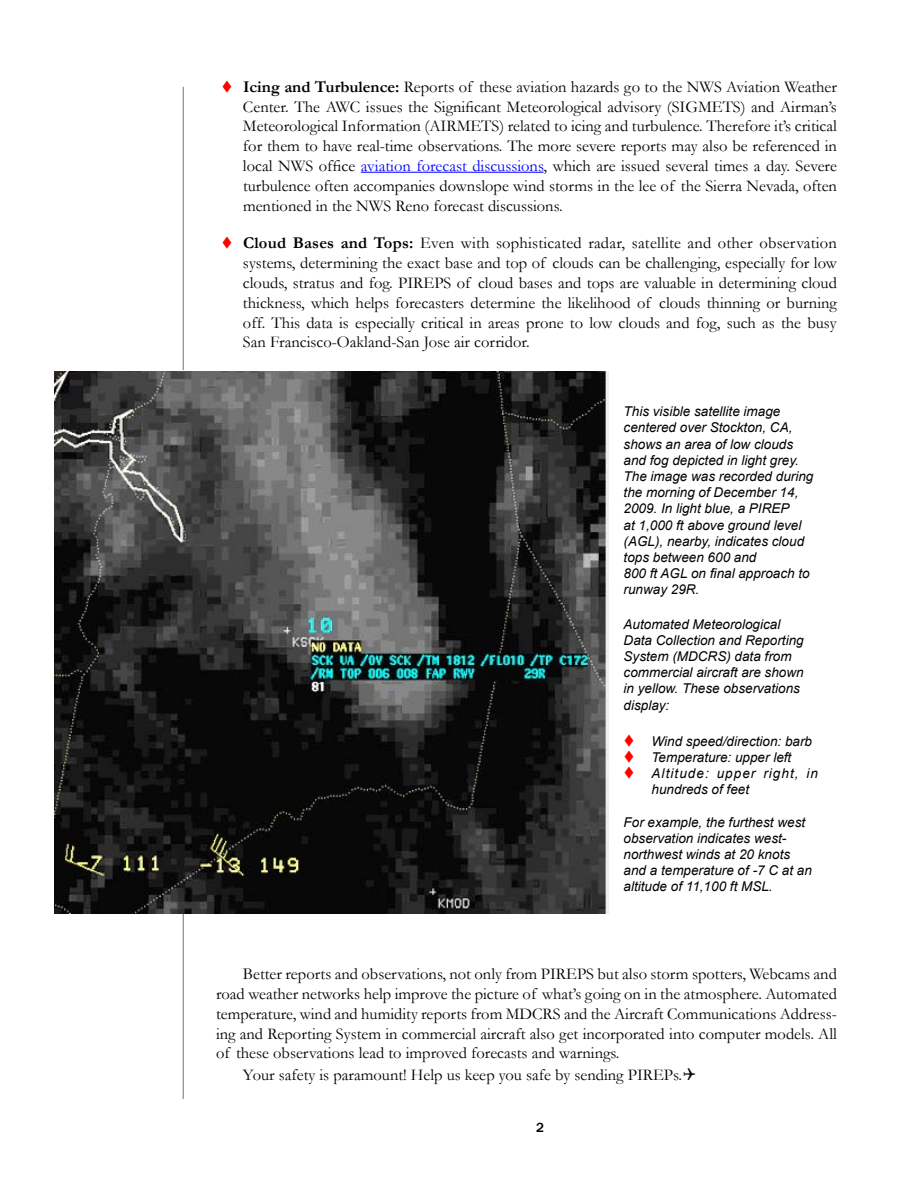
<style>
.page{position:relative;width:918px;height:1188px;background:#fff}
.page>*{position:absolute;margin:0;border:0;box-sizing:border-box;transform-origin:0 0}
.t1{font:16.5px/19.8px "Garamond";color:#000;text-align:justify}
.t2{font:italic 13.5px/16.2px "Arial";color:#000}
.t3{font:500 13.5px "Franklin Gothic";color:#000}
.s1{font-weight:700}
.s2{color:#00f}
</style>
<div class="page">
<hr style="left:183px;top:87px;width:1px;height:1012px;background:#6d6f71">
<div style="left:157px;top:370px;width:45px;height:36px;background:#fff"></div>
<hr style="left:361px;top:172px;width:183px;height:1px;background:#00f">
<img style="left:54px;top:371px;width:555px;height:543px">
<p class="t1" style="left:243px;top:76px;width:596px"><span class="s1">Icing and Turbulence:</span> Reports of these aviation hazards go to the NWS Aviation Weather Center. The AWC issues the Significant Meteorological advisory (SIGMETS) and Airman’s Meteorological Information (AIRMETS) related to icing and turbulence. Therefore it’s critical for them to have real-time observations. The more severe reports may also be referenced in local NWS office <span class="s2">aviation forecast discussions</span>, which are issued several times a day. Severe turbulence often accompanies downslope wind storms in the lee of the Sierra Nevada, often mentioned in the NWS Reno forecast discussions.</p>
<p class="t1" style="left:243px;top:233px;width:595px"><span class="s1">Cloud Bases and Tops:</span> Even with sophisticated radar, satellite and other observation systems, determining the exact base and top of clouds can be challenging, especially for low clouds, stratus and fog. PIREPS of cloud bases and tops are valuable in determining cloud thickness, which helps forecasters determine the likelihood of clouds thinning or burning off. This data is especially critical in areas prone to low clouds and fog, such as the busy San Francisco-Oakland-San Jose air corridor.</p>
<p class="t2" style="left:624px;top:404px;width:191px">This visible satellite image centered over Stockton, CA, shows an area of low clouds and fog depicted in light grey.<br>The image was recorded during the morning of December 14,<br>2009. In light blue, a PIREP<br>at 1,000 ft above ground level (AGL), nearby, indicates cloud tops between 600 and<br>800 ft AGL on final approach to runway 29R.</p>
<p class="t2" style="left:624px;top:616px;width:182px">Automated Meteorological<br>Data Collection and Reporting<br>System (MDCRS) data from commercial aircraft are shown in yellow. These observations display:</p>
<p class="t2" style="left:652px;top:733px;width:168px">Wind speed/direction: barb<br>Temperature: upper left<br>Altitude: upper right, in hundreds of feet</p>
<p class="t2" style="left:624px;top:814px;width:190px">For example, the furthest west observation indicates west&shy;northwest winds at 20 knots and a temperature of -7 C at an altitude of 11,100 ft MSL.</p>
<p class="t1" style="left:216px;top:964px;width:623px;text-indent:27px">Better reports and observations, not only from PIREPS but also storm spotters, Webcams and road weather networks help improve the picture of what’s going on in the atmosphere. Automated temperature, wind and humidity reports from MDCRS and the Aircraft Communications Address&shy;ing and Reporting System in commercial aircraft also get incorporated into computer models. All of these observations lead to improved forecasts and warnings.</p>
<p class="t1" style="left:243px;top:1064px;width:441px">Your safety is paramount! Help us keep you safe by sending PIREPs.</p>
<p class="t3" style="left:536px;top:1119px;width:9px">2</p>
</div>
